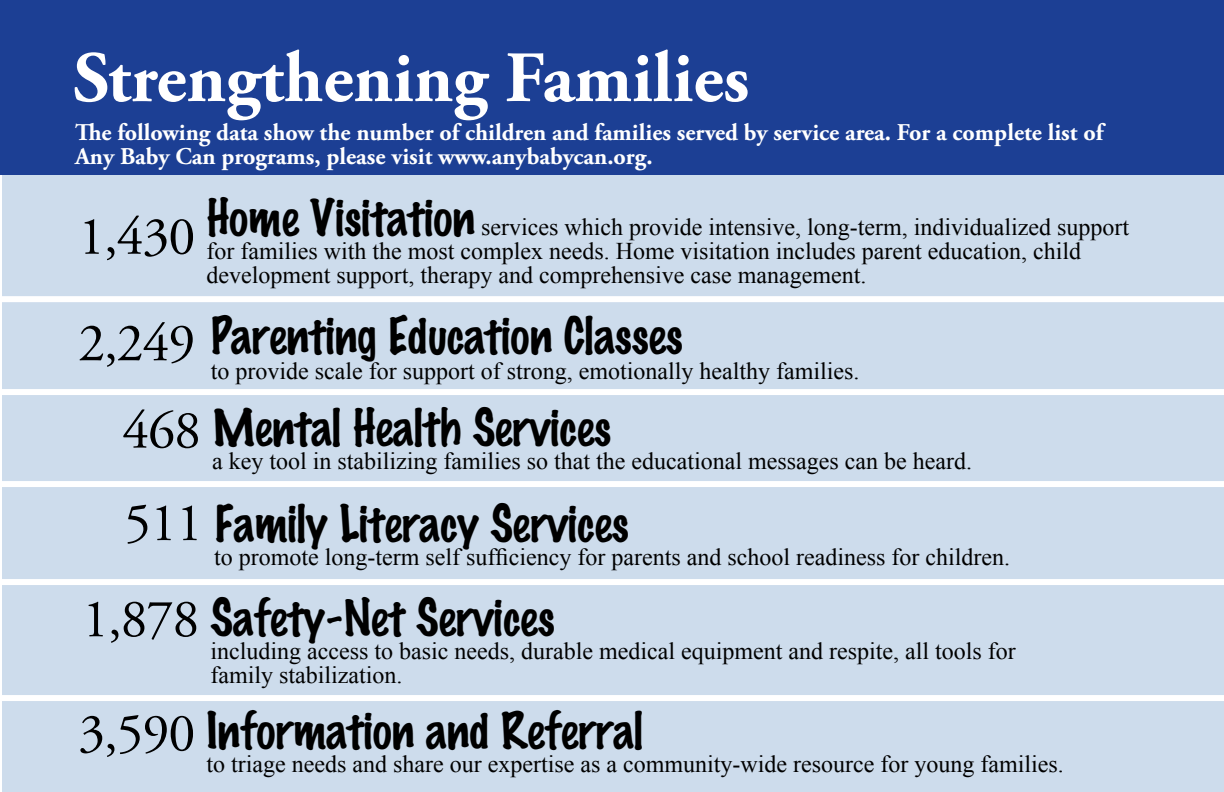
<style>
.page{position:relative;width:1224px;height:792px;background:#fff}
.page>*{position:absolute;margin:0;border:0;box-sizing:border-box;transform-origin:0 0}
.t1{font:700 72px "Adobe Garamond Pro";color:#fff}
.t2{font:54px "Adobe Garamond Pro";letter-spacing:-.02em;color:#000}
.t3{font:100 46px "Marker Felt";color:#000}
.t4{font:24px/24px "Times New Roman";color:#000}
.t5{font:700 24px/24px "Adobe Garamond Pro";color:#fff}
.s1{font-family:"Marker Felt";font-weight:100;font-size:46px}
</style>
<div class="page">
<div style="left:2px;top:161px;width:1222px;height:631px;background:#cddcec"></div>
<div style="left:0;top:296px;width:1224px;height:6px;background:#fff"></div>
<div style="left:0;top:389px;width:1224px;height:6px;background:#fff"></div>
<div style="left:0;top:481px;width:1224px;height:6px;background:#fff"></div>
<div style="left:0;top:579px;width:1224px;height:6px;background:#fff"></div>
<div style="left:0;top:695px;width:1224px;height:6px;background:#fff"></div>
<div style="left:0;top:0;width:1224px;height:175px;background:#1c3f94"></div>
<h1 class="t1" style="left:73px;top:36px;width:678px">Strengthening Families</h1>
<p class="t5" style="left:75px;top:121px;width:1030px">The following data show the number of children and families served by service area. For a complete list of<br>Any Baby Can programs, please visit www.anybabycan.org.</p>
<h2 class="t2" style="left:78px;top:204px;width:119px">1,430</h2>
<p class="t4" style="left:207px;top:215px;width:924px"><span class="s1">Home Visitation</span> services which provide intensive, long-term, individualized support for families with the most complex needs. Home visitation includes parent education, child development support, therapy and comprehensive case management.</p>
<h2 class="t2" style="left:78px;top:311px;width:119px">2,249</h2>
<h2 class="t2" style="left:122px;top:398px;width:80px">468</h2>
<h3 class="t3" style="left:211px;top:313px;width:473px">Parenting Education Classes</h3>
<p class="t4" style="left:211px;top:358px;width:650px">to provide scale for support of strong, emotionally healthy families.</p>
<h3 class="t3" style="left:212px;top:405px;width:400px">Mental Health Services</h3>
<p class="t4" style="left:212px;top:449px;width:761px">a key tool in stabilizing families so that the educational messages can be heard.</p>
<h2 class="t2" style="left:124px;top:491px;width:80px">511</h2>
<h3 class="t3" style="left:214px;top:501px;width:416px">Family Literacy Services</h3>
<p class="t4" style="left:214px;top:544px;width:797px">to promote long-term self sufficiency for parents and school readiness for children.</p>
<h2 class="t2" style="left:82px;top:587px;width:119px">1,878</h2>
<h2 class="t2" style="left:78px;top:701px;width:119px">3,590</h2>
<h3 class="t3" style="left:211px;top:595px;width:345px">Safety-Net Services</h3>
<p class="t4" style="left:211px;top:639px;width:807px">including access to basic needs, durable medical equipment and respite, all tools for family stabilization.</p>
<h3 class="t3" style="left:207px;top:709px;width:438px">Information and Referral</h3>
<p class="t4" style="left:207px;top:752px;width:859px">to triage needs and share our expertise as a community-wide resource for young families.</p>
</div>
